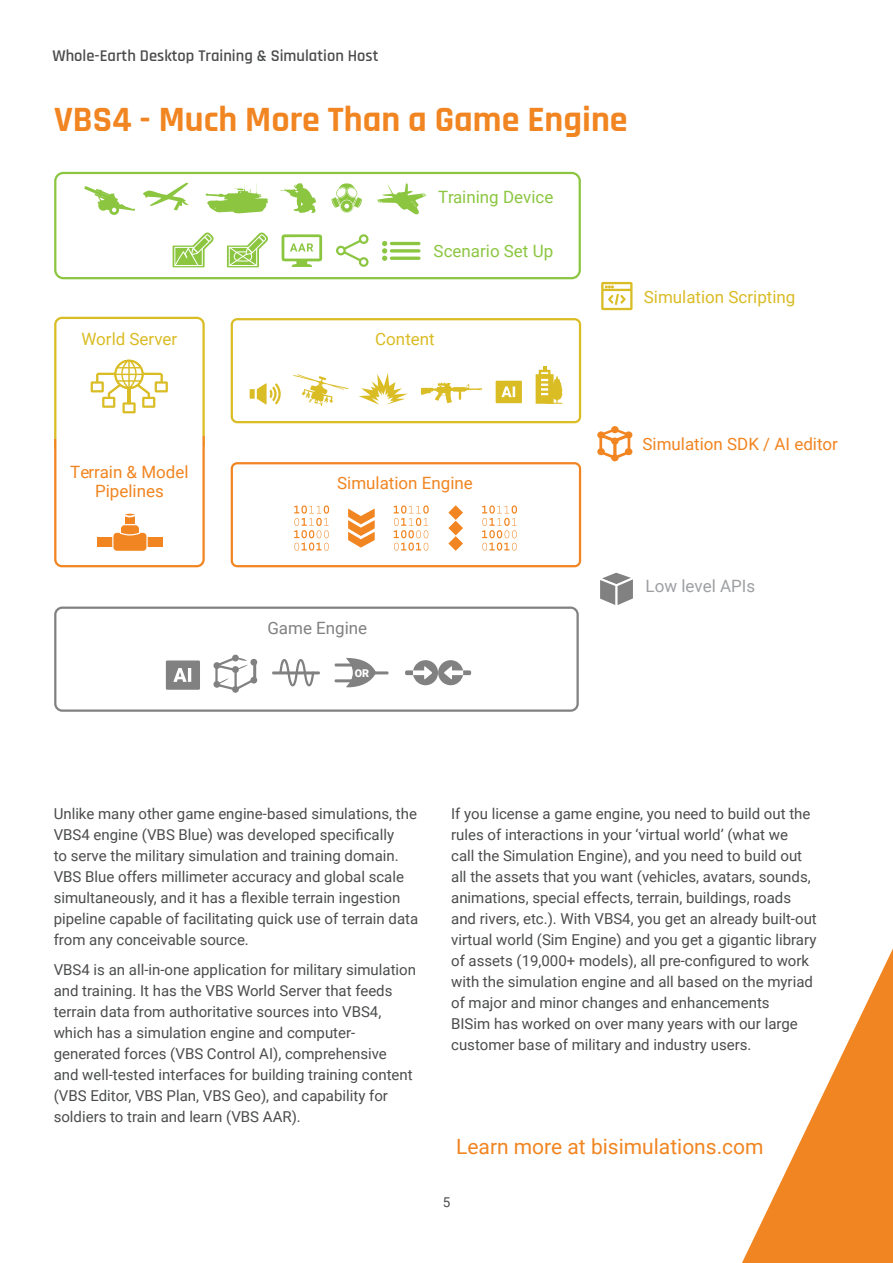
<style>
.page{position:relative;width:893px;height:1263px;background:#fff}
.page>*{position:absolute;margin:0;border:0;box-sizing:border-box;transform-origin:0 0}
.Rajdhani_Orange_Head{font:700 36px "Rajdhani";color:#f18521}
.Text_Roboto_Space_Above{font:21px "Roboto";color:#f18521}
.t1{font:16.95px/18.6px "Roboto";color:#f18521;text-align:center}
.t2{font:16.95px "Roboto";color:#dabc25}
.t3{font:16.95px "Roboto";color:#8cc641}
.t4{font:16.95px "Roboto";color:#9d9fa2}
.t5{font:16.95px "Roboto";color:#808180}
.t6{font:600 16.5px "Rajdhani";color:#4b4c4d}
.Text_Roboto_Space_Above-2{font:15px/21px "Roboto";color:#4b4c4d}
.t7{font:13.5px "Roboto";color:#4b4c4d}
.t8{font:900 10.8px "Roboto";color:#fff}
</style>
<div class="page">
<svg style="left:54px;top:606px;width:525px;height:106px"></svg>
<svg style="left:54px;top:172px;width:527px;height:107px"></svg>
<svg style="left:601px;top:282px;width:31px;height:28px"></svg>
<svg style="left:281px;top:183px;width:35px;height:30px"></svg>
<svg style="left:597px;top:426px;width:35px;height:35px"></svg>
<svg style="left:54px;top:317px;width:151px;height:250px"></svg>
<svg style="left:206px;top:183px;width:62px;height:30px"></svg>
<svg style="left:390px;top:249px;width:30px;height:4px"></svg>
<hr style="left:390px;top:242px;width:30px;height:3px;background:#8cc641;border-radius:2px">
<svg style="left:382px;top:241px;width:5px;height:20px"></svg>
<hr style="left:390px;top:257px;width:30px;height:3px;background:#8cc641;border-radius:2px">
<svg style="left:377px;top:182px;width:49px;height:32px"></svg>
<svg style="left:331px;top:183px;width:31px;height:30px"></svg>
<svg style="left:143px;top:183px;width:46px;height:27px"></svg>
<svg style="left:84px;top:186px;width:51px;height:29px"></svg>
<svg style="left:231px;top:318px;width:350px;height:105px"></svg>
<svg style="left:166px;top:660px;width:34px;height:30px"></svg>
<svg style="left:279px;top:659px;width:35px;height:27px"></svg>
<hr style="left:272px;top:671px;width:48px;height:3px;background:#808180">
<div style="left:232px;top:655px;width:7px;height:6px;background:#808180;border-radius:50%"></div>
<svg style="left:215px;top:656px;width:41px;height:34px"></svg>
<div style="left:213px;top:662px;width:7px;height:7px;background:#808180;border-radius:50%"></div>
<div style="left:213px;top:681px;width:7px;height:7px;background:#808180;border-radius:50%"></div>
<div style="left:232px;top:686px;width:7px;height:7px;background:#808180;border-radius:50%"></div>
<div style="left:250px;top:659px;width:7px;height:7px;background:#808180;border-radius:50%"></div>
<div style="left:250px;top:677px;width:7px;height:6px;background:#808180;border-radius:50%"></div>
<svg style="left:405px;top:660px;width:66px;height:25px"></svg>
<hr style="left:335px;top:679px;width:18px;height:3px;background:#808180">
<svg style="left:346px;top:658px;width:30px;height:29px"></svg>
<hr style="left:335px;top:663px;width:18px;height:3px;background:#808180">
<hr style="left:370px;top:671px;width:18px;height:3px;background:#808180">
<svg style="left:231px;top:462px;width:350px;height:105px"></svg>
<svg style="left:336px;top:234px;width:33px;height:33px"></svg>
<svg style="left:281px;top:234px;width:41px;height:33px"></svg>
<svg style="left:227px;top:232px;width:41px;height:35px"></svg>
<svg style="left:173px;top:232px;width:41px;height:35px"></svg>
<svg style="left:600px;top:572px;width:33px;height:33px"></svg>
<svg style="left:742px;top:948px;width:151px;height:315px"></svg>
<p class="t6" style="left:52px;top:46px;width:328px">Whole-Earth Desktop Training &amp; Simulation Host</p>
<p class="Rajdhani_Orange_Head" style="left:54px;top:98px;width:575px">VBS4 - Much More Than a Game Engine</p>
<p class="t2" style="left:81px;top:327px;width:97px">World Server</p>
<p class="t1" style="left:70px;top:462px;width:120px">Terrain &amp; Model<br>Pipelines</p>
<p class="t3" style="left:438px;top:185px;width:117px">Training Device</p>
<p class="t3" style="left:434px;top:239px;width:121px">Scenario Set Up</p>
<p class="t2" style="left:375px;top:327px;width:61px">Content</p>
<p class="t1" style="left:337px;top:473px;width:137px">Simulation Engine</p>
<p class="t5" style="left:267px;top:616px;width:101px">Game Engine</p>
<p class="t8" style="left:355px;top:665px;width:16px">OR</p>
<p class="t2" style="left:644px;top:285px;width:153px">Simulation Scripting</p>
<p class="t1" style="left:642px;top:434px;width:197px">Simulation SDK / AI editor</p>
<p class="t4" style="left:646px;top:574px;width:111px">Low level APIs</p>
<p class="Text_Roboto_Space_Above-2" style="left:54px;top:803px;width:366px">Unlike many other game engine-based simulations, the VBS4 engine (VBS Blue) was developed specifically<br>to serve the military simulation and training domain.<br>VBS Blue offers millimeter accuracy and global scale simultaneously, and it has a flexible terrain ingestion pipeline capable of facilitating quick use of terrain data from any conceivable source.</p>
<p class="Text_Roboto_Space_Above-2" style="left:54px;top:959px;width:364px">VBS4 is an all-in-one application for military simulation and training. It has the VBS World Server that feeds terrain data from authoritative sources into VBS4, which has a simulation engine and computer&shy;generated forces (VBS Control AI), comprehensive<br>and well-tested interfaces for building training content (VBS Editor, VBS Plan, VBS Geo), and capability for soldiers to train and learn (VBS AAR).</p>
<p class="Text_Roboto_Space_Above-2" style="left:451px;top:803px;width:367px">If you license a game engine, you need to build out the rules of interactions in your ‘virtual world’ (what we<br>call the Simulation Engine), and you need to build out all the assets that you want (vehicles, avatars, sounds, animations, special effects, terrain, buildings, roads and rivers, etc.). With VBS4, you get an already built-out virtual world (Sim Engine) and you get a gigantic library of assets (19,000+ models), all pre-configured to work with the simulation engine and all based on the myriad of major and minor changes and enhancements<br>BISim has worked on over many years with our large customer base of military and industry users.</p>
<p class="Text_Roboto_Space_Above" style="left:456px;top:1132px;width:309px">Learn more at bisimulations.com</p>
<p class="t7" style="left:443px;top:1192px;width:9px">5</p>
</div>
